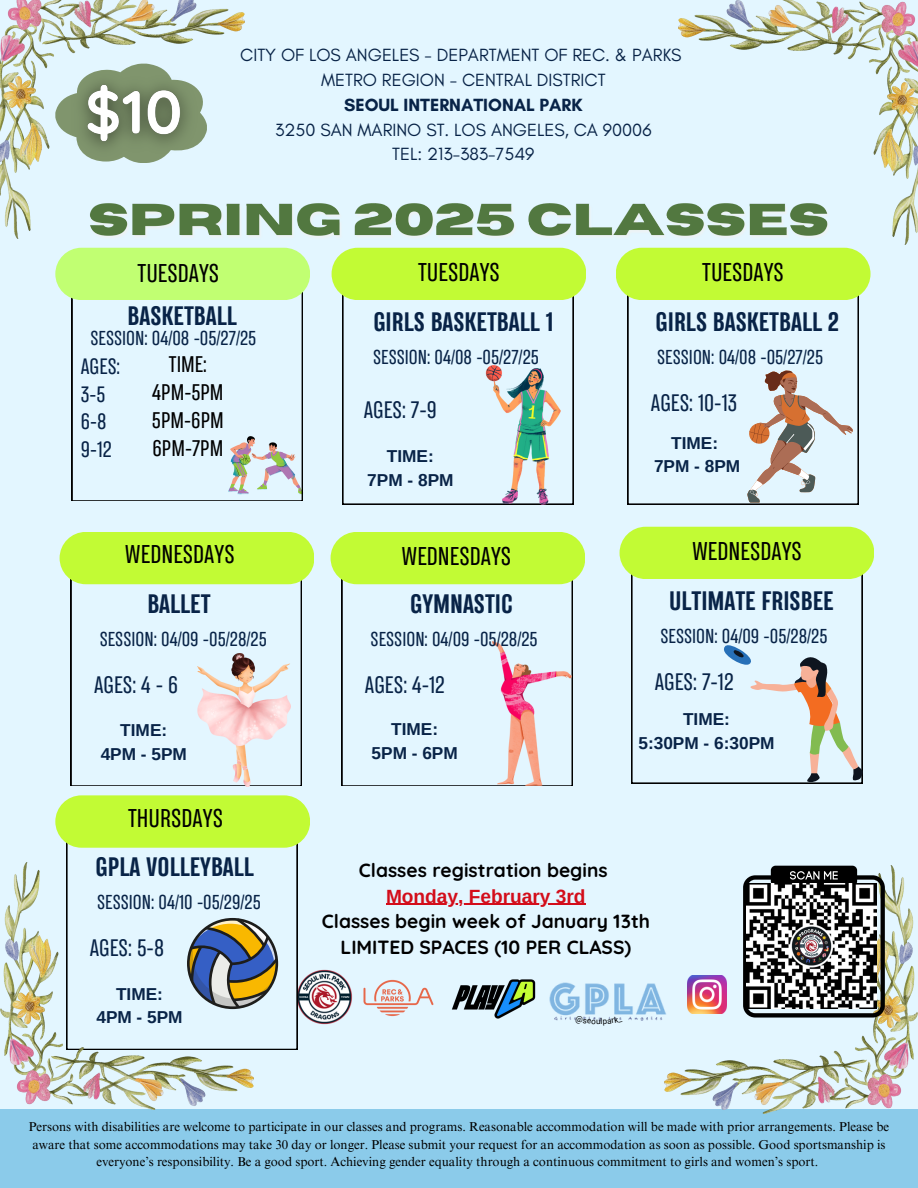
<style>
.page{position:relative;width:918px;height:1188px;background:#e3f6ff}
.page>*{position:absolute;margin:0;border:0;box-sizing:border-box;transform-origin:0 0}
.t1{font:700 24.45px "TT Backwards Sans";color:#082347}
.t2{font:23.4px "TT Backwards Sans";color:#000}
.t3{font:21.75px "TT Backwards Sans";color:#082347}
.t4{font:20.7px/28.2px "TT Backwards Sans";color:#000;text-align:center}
.t5{font:20.25px/27.5px "TT Backwards Sans";color:#082347}
.t6{font:700 19.2px "Quicksand";color:#000}
.t7{font:700 19.2px "Arimo";color:#d30d1a}
.t8{font:18.45px "TT Backwards Sans";color:#082347}
.t9{font:18px "Glacial Indifference";color:#082347}
.t10{font:700 18px "Glacial Indifference";color:#082347}
.t11{font:700 17.25px/23.7px "Arimo";color:#082347;text-align:center}
.t12{font:12.9px/17.1px "Times NRMT Pro";color:#000;text-align:center}
.t13{font:8.1px "Roboto";color:#000}
</style>
<div class="page">
<div style="left:0;top:1109px;width:918px;height:79px;background:#8bcbea"></div>
<hr style="left:386px;top:904px;width:200px;height:1px;background:#d30d1a">
<svg style="left:342px;top:295px;width:231px;height:209px"></svg>
<img style="left:297px;top:959px;width:56px;height:76px">
<img style="left:451px;top:979px;width:85px;height:40px">
<img style="left:550px;top:982px;width:115px;height:39px">
<img style="left:363px;top:979px;width:71px;height:38px">
<img style="left:0;top:0;width:244px;height:238px">
<img style="left:679px;top:0;width:239px;height:244px">
<svg style="left:55px;top:64px;width:152px;height:99px"></svg>
<svg style="left:72px;top:293px;width:230px;height:208px"></svg>
<div style="left:55px;top:248px;width:255px;height:52px;background:#c1ff72;border-radius:26px"></div>
<div style="left:332px;top:248px;width:254px;height:52px;background:#c2fb34;border-radius:26px"></div>
<img style="left:486px;top:365px;width:74px;height:140px">
<svg style="left:628px;top:296px;width:230px;height:208px"></svg>
<div style="left:616px;top:248px;width:254px;height:52px;background:#c2fb34;border-radius:26px"></div>
<svg style="left:747px;top:370px;width:106px;height:133px"></svg>
<svg style="left:71px;top:580px;width:230px;height:206px"></svg>
<div style="left:60px;top:532px;width:254px;height:52px;background:#c2fb34;border-radius:26px"></div>
<img style="left:197px;top:653px;width:94px;height:133px">
<svg style="left:342px;top:580px;width:230px;height:206px"></svg>
<div style="left:331px;top:532px;width:254px;height:52px;background:#c2fb34;border-radius:26px"></div>
<img style="left:493px;top:641px;width:78px;height:144px">
<svg style="left:631px;top:575px;width:231px;height:208px"></svg>
<div style="left:620px;top:527px;width:254px;height:52px;background:#c2fb34;border-radius:26px"></div>
<svg style="left:724px;top:641px;width:139px;height:142px"></svg>
<svg style="left:66px;top:844px;width:231px;height:205px"></svg>
<div style="left:55px;top:795px;width:255px;height:53px;background:#c2fb34;border-radius:26px"></div>
<img style="left:0;top:862px;width:253px;height:248px">
<img style="left:665px;top:866px;width:253px;height:247px">
<div style="left:771px;top:866px;width:86px;height:20px;background:#000;border-radius:5px"></div>
<svg style="left:743px;top:871px;width:142px;height:147px"></svg>
<img style="left:747px;top:884px;width:129px;height:125px">
<svg style="left:187px;top:918px;width:91px;height:91px"></svg>
<img style="left:87px;top:198px;width:748px;height:46px">
<img style="left:63px;top:62px;width:143px;height:106px">
<svg style="left:575px;top:1016px;width:48px;height:6px"></svg>
<p class="t9" style="left:240px;top:44px;width:443px">CITY OF LOS ANGELES - DEPARTMENT OF REC. &amp; PARKS</p>
<p class="t9" style="left:321px;top:69px;width:286px">METRO REGION - CENTRAL DISTRICT</p>
<p class="t10" style="left:344px;top:94px;width:240px">SEOUL INTERNATIONAL PARK</p>
<p class="t9" style="left:275px;top:119px;width:378px">3250 SAN MARINO ST. LOS ANGELES, CA 90006</p>
<p class="t9" style="left:392px;top:143px;width:144px">TEL: 213-383-7549</p>
<p class="t2" style="left:138px;top:261px;width:83px">TUESDAYS</p>
<p class="t1" style="left:128px;top:303px;width:111px">BASKETBALL</p>
<h5 class="t8" style="left:90px;top:329px;width:167px">SESSION: 04/08 -05/27/25</h5>
<h4 class="t5" style="left:81px;top:355px;width:41px">AGES:<br>3-5<br>6-8<br>9-12</h4>
<h3 class="t4" style="left:152px;top:352px;width:73px">TIME:<br>4PM-5PM<br>5PM-6PM<br>6PM-7PM</h3>
<h4 class="t2" style="left:125px;top:542px;width:111px">WEDNESDAYS</h4>
<h3 class="t1" style="left:147px;top:591px;width:65px">BALLET</h3>
<p class="t8" style="left:100px;top:629px;width:169px">SESSION: 04/09 -05/28/25</p>
<p class="t2" style="left:418px;top:260px;width:83px">TUESDAYS</p>
<p class="t1" style="left:373px;top:309px;width:181px">GIRLS BASKETBALL 1</p>
<h5 class="t8" style="left:373px;top:347px;width:167px">SESSION: 04/08 -05/27/25</h5>
<h4 class="t3" style="left:364px;top:399px;width:75px">AGES: 7-9</h4>
<p class="t11" style="left:367px;top:444px;width:88px">TIME:<br>7PM - 8PM</p>
<h4 class="t2" style="left:401px;top:544px;width:111px">WEDNESDAYS</h4>
<h3 class="t1" style="left:410px;top:591px;width:104px">GYMNASTIC</h3>
<p class="t8" style="left:371px;top:629px;width:169px">SESSION: 04/09 -05/28/25</p>
<h5 class="t3" style="left:94px;top:673px;width:86px">AGES: 4 - 6</h5>
<h6 class="t3" style="left:365px;top:673px;width:81px">AGES: 4-12</h6>
<p class="t11" style="left:101px;top:718px;width:88px">TIME:<br>4PM - 5PM</p>
<p class="t11" style="left:372px;top:717px;width:88px">TIME:<br>5PM - 6PM</p>
<h5 class="t2" style="left:702px;top:260px;width:83px">TUESDAYS</h5>
<h6 class="t1" style="left:656px;top:309px;width:185px">GIRLS BASKETBALL 2</h6>
<h3 class="t8" style="left:657px;top:347px;width:167px">SESSION: 04/08 -05/27/25</h3>
<p class="t3" style="left:651px;top:391px;width:88px">AGES: 10-13</p>
<p class="t11" style="left:654px;top:431px;width:88px">TIME:<br>7PM - 8PM</p>
<h4 class="t2" style="left:692px;top:539px;width:111px">WEDNESDAYS</h4>
<h3 class="t1" style="left:669px;top:588px;width:166px">ULTIMATE FRISBEE</h3>
<h5 class="t8" style="left:660px;top:626px;width:169px">SESSION: 04/09 -05/28/25</h5>
<h6 class="t3" style="left:655px;top:670px;width:80px">AGES: 7-12</h6>
<p class="t11" style="left:638px;top:708px;width:138px">TIME:<br>5:30PM - 6:30PM</p>
<p class="t2" style="left:128px;top:806px;width:96px">THURSDAYS</p>
<h5 class="t1" style="left:96px;top:854px;width:160px">GPLA VOLLEYBALL</h5>
<h6 class="t8" style="left:97px;top:893px;width:165px">SESSION: 04/10 -05/29/25</h6>
<h3 class="t3" style="left:90px;top:937px;width:76px">AGES: 5-8</h3>
<h4 class="t11" style="left:96px;top:982px;width:88px">TIME:<br>4PM - 5PM</h4>
<p class="t6" style="left:359px;top:858px;width:250px">Classes registration begins</p>
<p class="t7" style="left:386px;top:885px;width:201px">Monday, February 3rd</p>
<p class="t6" style="left:322px;top:909px;width:330px">Classes begin week of January 13th</p>
<p class="t6" style="left:341px;top:935px;width:292px">LIMITED SPACES (10 PER CLASS)</p>
<h4 class="t13" style="left:596px;top:1016px;width:6px">u</h4>
<p class="t12" style="left:29px;top:1120px;width:862px">Persons with disabilities are welcome to participate in our classes and programs. Reasonable accommodation will be made with prior arrangements. Please be aware that some accommodations may take 30 day or longer. Please submit your request for an accommodation as soon as possible. Good sportsmanship is everyone’s responsibility. Be a good sport. Achieving gender equality through a continuous commitment to girls and women’s sport.</p>
</div>
